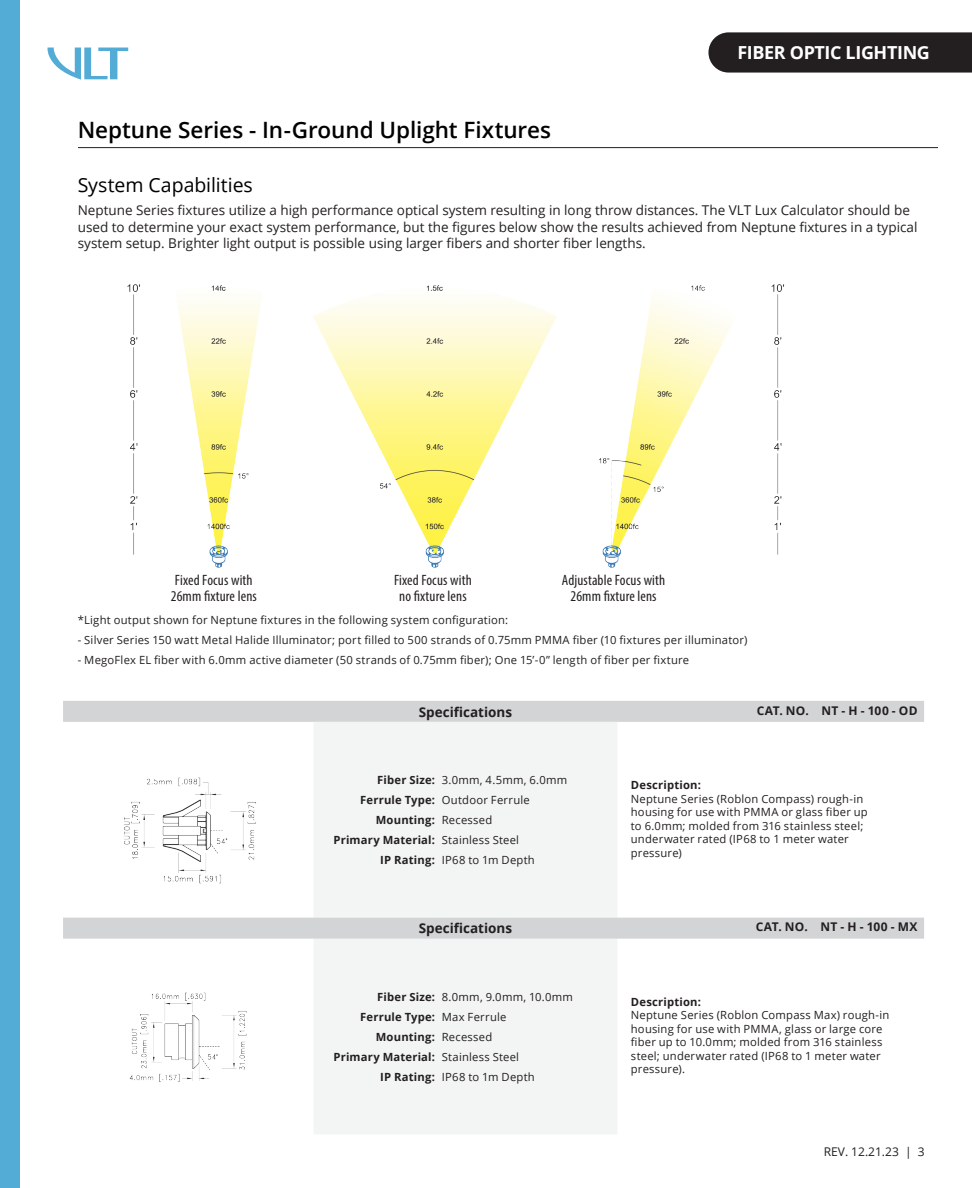
<style>
.page{position:relative;width:972px;height:1188px;background:#fff}
.page>*{position:absolute;margin:0;border:0;box-sizing:border-box;transform-origin:0 0}
.Subheading{font:600 22.5px "Open Sans";letter-spacing:-.005em;color:#000}
.Paragraph{font:19.5px "Open Sans";letter-spacing:-.005em;color:#000}
.t1{font:700 18px "Open Sans";letter-spacing:-.02em;color:#fff}
.t2{font:condensed 15px "Myriad Pro";letter-spacing:.01em;color:#231f20}
.Paragraph-2{font:13.5px/16.2px "Open Sans";color:#231f20}
.Table_Header_Bold{font:700 13.5px "Open Sans";color:#231f20}
.CAT_Number{font:700 12px "Open Sans";letter-spacing:.02em;color:#231f20}
.t3{font:12px "Open Sans";color:#231f20}
.Table_Text{font:11.25px "Open Sans";letter-spacing:.02em;color:#231f20}
.Table_Descriptions{font:11.25px/13.5px "Open Sans";letter-spacing:.02em;color:#231f20}
.Table_Text_Right_Aligned{font:700 11.25px "Open Sans";letter-spacing:.015em;color:#231f20}
.s1{font-weight:700}
</style>
<div class="page">
<div style="left:0;top:0;width:19px;height:1188px;background:#52acd6"></div>
<svg style="left:48px;top:48px;width:80px;height:32px"></svg>
<div style="left:708px;top:32px;width:264px;height:41px;background:#231f20"></div>
<hr style="left:78px;top:147px;width:860px;height:1px;background:#231f20">
<img style="left:127px;top:284px;width:657px;height:284px">
<div style="left:63px;top:701px;width:861px;height:21px;background:#d3d4d6"></div>
<div style="left:314px;top:722px;width:303px;height:412px;background:#f3f4f4"></div>
<div style="left:63px;top:918px;width:861px;height:21px;background:#d3d4d6"></div>
<img style="left:124px;top:777px;width:132px;height:107px">
<img style="left:129px;top:992px;width:118px;height:90px">
<p class="Subheading" style="left:78px;top:115px;width:475px">Neptune Series - In-Ground Uplight Fixtures</p>
<h3 class="t1" style="left:737px;top:40px;width:194px">FIBER OPTIC LIGHTING</h3>
<p class="Paragraph" style="left:78px;top:172px;width:177px">System Capabilities</p>
<p class="Paragraph-2" style="left:78px;top:202px;width:841px">Neptune Series fixtures utilize a high performance optical system resulting in long throw distances. The VLT Lux Calculator should be used to determine your exact system performance, but the figures below show the results achieved from Neptune fixtures in a typical system setup. Brighter light output is possible using larger fibers and shorter fiber lengths.</p>
<p class="t2" style="left:175px;top:571px;width:79px">Fixed Focus with</p>
<p class="t2" style="left:171px;top:587px;width:88px">26mm fixture lens</p>
<p class="t2" style="left:394px;top:571px;width:79px">Fixed Focus with</p>
<p class="t2" style="left:399px;top:587px;width:69px">no fixture lens</p>
<p class="t2" style="left:562px;top:571px;width:105px">Adjustable Focus with</p>
<p class="t2" style="left:570px;top:587px;width:88px">26mm fixture lens</p>
<p class="Table_Text" style="left:78px;top:612px;width:432px">*Light output shown for Neptune fixtures in the following system configuration:</p>
<p class="Table_Text" style="left:78px;top:632px;width:671px">- Silver Series 150 watt Metal Halide Illuminator; port filled to 500 strands of 0.75mm PMMA fiber (10 fixtures per illuminator)</p>
<p class="Table_Text" style="left:78px;top:652px;width:613px">- MegoFlex EL fiber with 6.0mm active diameter (50 strands of 0.75mm fiber); One 15’-0” length of fiber per fixture</p>
<p class="Table_Header_Bold" style="left:419px;top:702px;width:95px">Specifications</p>
<p class="CAT_Number" style="left:757px;top:702px;width:162px">CAT. NO. NT - H - 100 - OD</p>
<p class="Table_Text_Right_Aligned" style="left:377px;top:772px;width:59px">Fiber Size:</p>
<p class="Table_Text_Right_Aligned" style="left:360px;top:792px;width:76px">Ferrule Type:</p>
<p class="Table_Text_Right_Aligned" style="left:376px;top:812px;width:61px">Mounting:</p>
<p class="Table_Text_Right_Aligned" style="left:334px;top:832px;width:103px">Primary Material:</p>
<p class="Table_Text_Right_Aligned" style="left:380px;top:852px;width:56px">IP Rating:</p>
<p class="Table_Text" style="left:442px;top:773px;width:127px">3.0mm, 4.5mm, 6.0mm</p>
<p class="Table_Text" style="left:442px;top:792px;width:90px">Outdoor Ferrule</p>
<p class="Table_Text" style="left:442px;top:812px;width:52px">Recessed</p>
<p class="Table_Text" style="left:442px;top:832px;width:79px">Stainless Steel</p>
<p class="Table_Text" style="left:442px;top:852px;width:94px">IP68 to 1m Depth</p>
<p class="Table_Descriptions" style="left:631px;top:778px;width:238px"><span class="s1">Description:<br></span>Neptune Series (Roblon Compass) rough-in housing for use with PMMA or glass fiber up to 6.0mm; molded from 316 stainless steel; underwater rated (IP68 to 1 meter water pressure)</p>
<p class="Table_Header_Bold" style="left:419px;top:919px;width:95px">Specifications</p>
<p class="CAT_Number" style="left:756px;top:919px;width:163px">CAT. NO. NT - H - 100 - MX</p>
<p class="Table_Text_Right_Aligned" style="left:377px;top:989px;width:59px">Fiber Size:</p>
<p class="Table_Text_Right_Aligned" style="left:360px;top:1009px;width:76px">Ferrule Type:</p>
<p class="Table_Text_Right_Aligned" style="left:376px;top:1029px;width:61px">Mounting:</p>
<p class="Table_Text_Right_Aligned" style="left:334px;top:1049px;width:103px">Primary Material:</p>
<p class="Table_Text_Right_Aligned" style="left:380px;top:1069px;width:56px">IP Rating:</p>
<p class="Table_Text" style="left:442px;top:989px;width:133px">8.0mm, 9.0mm, 10.0mm</p>
<p class="Table_Text" style="left:442px;top:1009px;width:66px">Max Ferrule</p>
<p class="Table_Text" style="left:442px;top:1029px;width:52px">Recessed</p>
<p class="Table_Text" style="left:442px;top:1049px;width:79px">Stainless Steel</p>
<p class="Table_Text" style="left:442px;top:1069px;width:94px">IP68 to 1m Depth</p>
<p class="Table_Descriptions" style="left:631px;top:995px;width:260px"><span class="s1">Description:<br></span>Neptune Series (Roblon Compass Max) rough-in housing for use with PMMA, glass or large core fiber up to 10.0mm; molded from 316 stainless steel; underwater rated (IP68 to 1 meter water pressure).</p>
<p class="t3" style="left:824px;top:1143px;width:103px">REV. 12.21.23 | 3</p>
</div>
